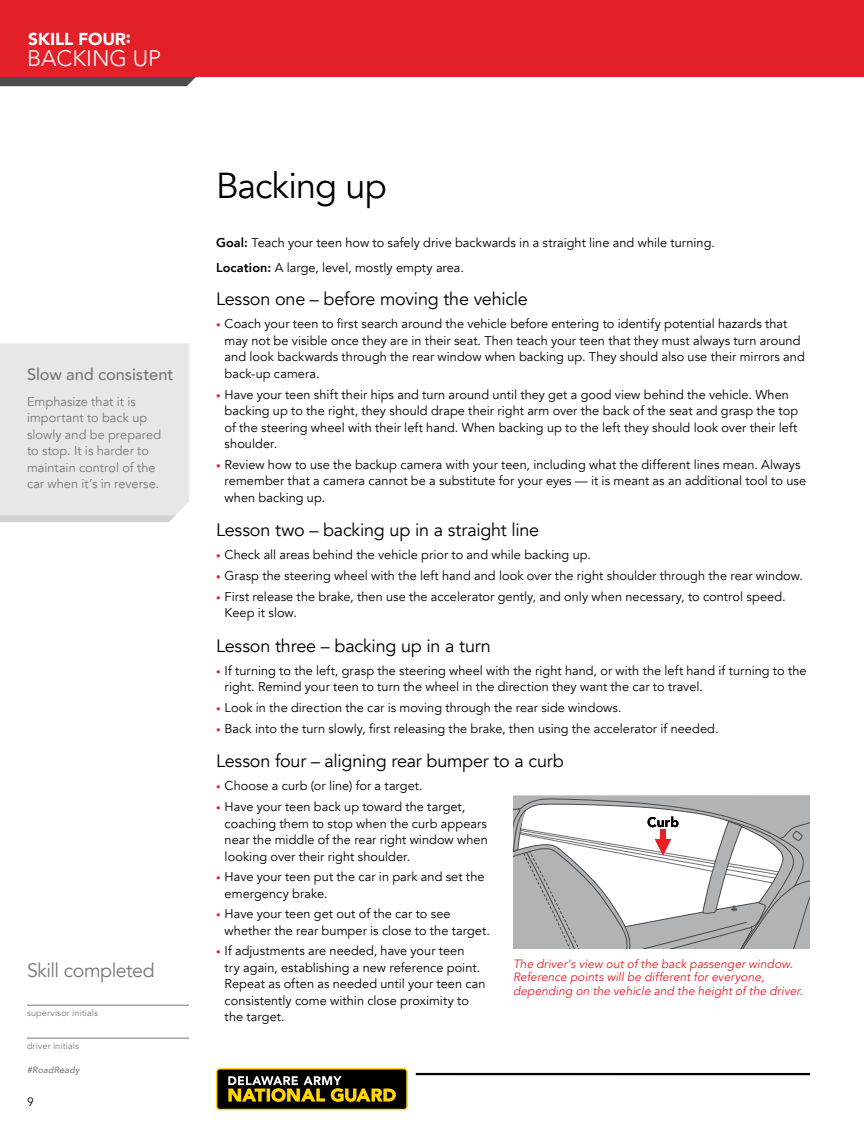
<style>
.page{position:relative;width:864px;height:1134px;background:#fff}
.page>*{position:absolute;margin:0;border:0;box-sizing:border-box;transform-origin:0 0}
.t1{font:36px "Avenir";letter-spacing:-.025em;color:#000}
.t2{font:300 22.5px "Avenir";color:#fff}
.t3{font:19.5px "Avenir";letter-spacing:-.025em;color:#77787b}
.t4{font:18px "Avenir";letter-spacing:-.01em;color:#000}
.t5{font:900 17.25px "Avenir";letter-spacing:-.01em;color:#fff}
.t6{font:500 16.5px "Avenir";letter-spacing:-.005em;color:#77787b}
.t7{font:12.75px/16.5px "Avenir";letter-spacing:.005em;color:#000}
.t8{font:12.75px/16.5px "Avenir";letter-spacing:.005em;color:#77787b}
.t9{font:italic 12px/13.5px "Avenir";letter-spacing:.005em;color:#e31f27}
.t10{font:12px "Avenir";color:#000}
.t11{font:9px "Avenir";letter-spacing:.015em;color:#77787b}
.t12{font:italic 500 9px "Avenir";letter-spacing:.015em;color:#77787b}
.s1{font-weight:800}
.s2{font-size:9px;color:#e31f27}
</style>
<div class="page">
<svg style="left:513px;top:795px;width:297px;height:7px"></svg>
<svg style="left:513px;top:799px;width:292px;height:3px"></svg>
<svg style="left:513px;top:802px;width:297px;height:146px"></svg>
<hr style="left:27px;top:1005px;width:162px;height:1px;background:#77787b">
<hr style="left:27px;top:1038px;width:162px;height:1px;background:#77787b">
<svg style="left:0;top:76px;width:220px;height:10px;background:#705d5f"></svg>
<div style="left:0;top:0;width:864px;height:76px;background:#e31f27"></div>
<div style="left:0;top:343px;width:189px;height:179px;background:#e6e7e8"></div>
<hr style="left:416px;top:1073px;width:394px;height:2px;background:#000">
<div style="left:217px;top:1069px;width:190px;height:40px;background:#000;border-radius:3px"></div>
<div style="left:216px;top:1068px;width:192px;height:42px;border:1px solid #ffd400;border-radius:3px"></div>
<svg style="left:228px;top:1076px;width:168px;height:26px"></svg>
<h3 class="t5" style="left:28px;top:24px;width:105px">SKILL FOUR:</h3>
<h2 class="t2" style="left:27px;top:45px;width:136px">BACKING UP</h2>
<p class="t6" style="left:27px;top:360px;width:148px">Slow and consistent</p>
<p class="t8" style="left:27px;top:393px;width:136px">Emphasize that it is important to back up slowly and be prepared to stop. It is harder to maintain control of the car when it’s in reverse.</p>
<h3 class="t3" style="left:27px;top:959px;width:129px">Skill completed</h3>
<p class="t11" style="left:27px;top:1008px;width:73px">supervisor initials</p>
<p class="t11" style="left:27px;top:1041px;width:53px">driver initials</p>
<p class="t12" style="left:27px;top:1065px;width:54px">#RoadReady</p>
<p class="t10" style="left:27px;top:1094px;width:8px">9</p>
<h1 class="t1" style="left:216px;top:164px;width:172px">Backing up</h1>
<p class="t7" style="left:216px;top:231px;width:500px;line-height:24.8px"><span class="s1">Goal:</span> Teach your teen how to safely drive backwards in a straight line and while turning.<br><span class="s1">Location:</span> A large, level, mostly empty area.</p>
<h3 class="t4" style="left:216px;top:288px;width:313px">Lesson one – before moving the vehicle</h3>
<p class="t7" style="left:225px;top:316px;width:582px;text-indent:-9px"><span class="s2">•</span> Coach your teen to first search around the vehicle before entering to identify potential hazards that may not be visible once they are in their seat. Then teach your teen that they must always turn around and look backwards through the rear window when backing up. They should also use their mirrors and back-up camera.</p>
<p class="t7" style="left:225px;top:386px;width:575px;text-indent:-9px"><span class="s2">•</span> Have your teen shift their hips and turn around until they get a good view behind the vehicle. When backing up to the right, they should drape their right arm over the back of the seat and grasp the top of the steering wheel with their left hand. When backing up to the left they should look over their left shoulder.</p>
<p class="t7" style="left:225px;top:456px;width:583px;text-indent:-9px"><span class="s2">•</span> Review how to use the backup camera with your teen, including what the different lines mean. Always remember that a camera cannot be a substitute for your eyes — it is meant as an additional tool to use when backing up.</p>
<h3 class="t4" style="left:216px;top:519px;width:325px">Lesson two – backing up in a straight line</h3>
<p class="t7" style="left:216px;top:547px;width:376px"><span class="s2">•</span> Check all areas behind the vehicle prior to and while backing up.</p>
<p class="t7" style="left:216px;top:568px;width:589px"><span class="s2">•</span> Grasp the steering wheel with the left hand and look over the right shoulder through the rear window.</p>
<p class="t7" style="left:225px;top:588px;width:563px;text-indent:-9px"><span class="s2">•</span> First release the brake, then use the accelerator gently, and only when necessary, to control speed.<br>Keep it slow.</p>
<h3 class="t4" style="left:216px;top:635px;width:276px">Lesson three – backing up in a turn</h3>
<p class="t7" style="left:225px;top:663px;width:583px;text-indent:-9px"><span class="s2">•</span> If turning to the left, grasp the steering wheel with the right hand, or with the left hand if turning to the right. Remind your teen to turn the wheel in the direction they want the car to travel.</p>
<p class="t7" style="left:216px;top:700px;width:407px"><span class="s2">•</span> Look in the direction the car is moving through the rear side windows.</p>
<p class="t7" style="left:216px;top:720px;width:504px"><span class="s2">•</span> Back into the turn slowly, first releasing the brake, then using the accelerator if needed.</p>
<h3 class="t4" style="left:216px;top:750px;width:349px">Lesson four – aligning rear bumper to a curb</h3>
<p class="t7" style="left:216px;top:778px;width:208px"><span class="s2">•</span> Choose a curb (or line) for a target.</p>
<p class="t7" style="left:225px;top:799px;width:265px;text-indent:-9px"><span class="s2">•</span> Have your teen back up toward the target, coaching them to stop when the curb appears near the middle of the rear right window when looking over their right shoulder.</p>
<p class="t7" style="left:225px;top:869px;width:261px;text-indent:-9px"><span class="s2">•</span> Have your teen put the car in park and set the emergency brake.</p>
<p class="t7" style="left:225px;top:906px;width:267px;text-indent:-9px"><span class="s2">•</span> Have your teen get out of the car to see whether the rear bumper is close to the target.</p>
<p class="t7" style="left:225px;top:943px;width:263px;text-indent:-9px"><span class="s2">•</span> If adjustments are needed, have your teen<br>try again, establishing a new reference point.<br>Repeat as often as needed until your teen can consistently come within close proximity to the target.</p>
<p class="t9" style="left:513px;top:957px;width:292px">The driver’s view out of the back passenger window.<br>Reference points will be different for everyone, depending on the vehicle and the height of the driver.</p>
</div>
